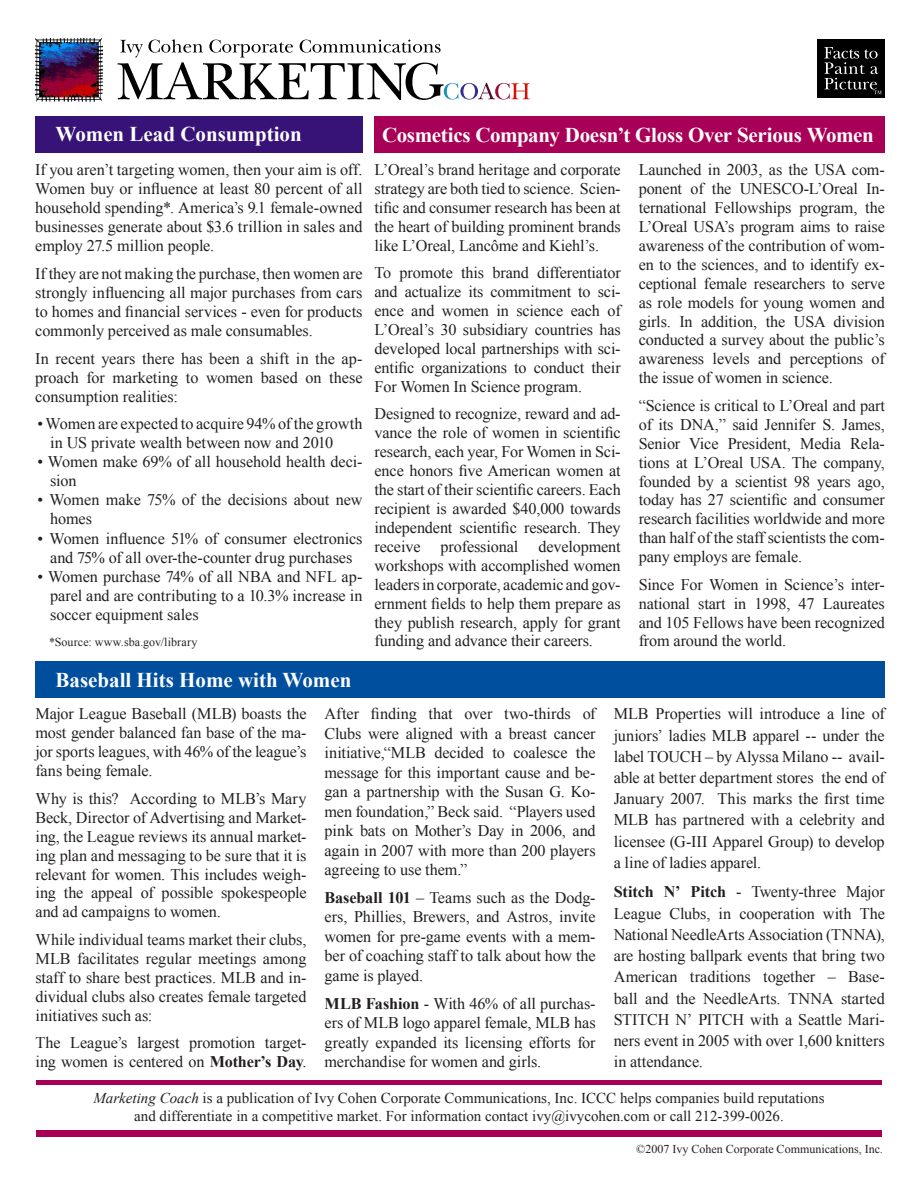
<style>
.page{position:relative;width:918px;height:1188px;background:#fff}
.page>*{position:absolute;margin:0;border:0;box-sizing:border-box;transform-origin:0 0}
.t1{font:700 21px "Times New Roman";color:#fff}
.t2{font:16.2px/18.9px "Times New Roman";letter-spacing:-.01em;color:#231f20;text-align:justify}
.t3{font:15px "Times New Roman";color:#231f20}
.t4{font:12px "Times New Roman";color:#231f20}
.s1{font-weight:700}
.s2{font-style:italic}
</style>
<div class="page">
<svg style="left:118px;top:39px;width:412px;height:61px"></svg>
<div style="left:817px;top:39px;width:68px;height:58px;background:#000"></div>
<svg style="left:824px;top:47px;width:58px;height:47px"></svg>
<img style="left:35px;top:39px;width:67px;height:63px">
<hr style="left:36px;top:1081px;width:846px;height:4px;background:#a80056">
<div style="left:36px;top:1130px;width:846px;height:7px;background:#a80056"></div>
<div style="left:35px;top:662px;width:850px;height:36px;background:#004e9e"></div>
<div style="left:35px;top:116px;width:328px;height:36px;background:#371377"></div>
<div style="left:375px;top:116px;width:510px;height:36px;background:#a80056"></div>
<p class="t1" style="left:56px;top:122px;width:248px">Women Lead Consumption</p>
<p class="t2" style="left:35px;top:160px;width:329px">If you aren’t targeting women, then your aim is off.<br>Women buy or influence at least 80 percent of all household spending*. America’s 9.1 female-owned businesses generate about $3.6 trillion in sales and employ 27.5 million people.</p>
<p class="t2" style="left:35px;top:264px;width:329px">If they are not making the purchase, then women are strongly influencing all major purchases from cars to homes and financial services - even for products commonly perceived as male consumables.</p>
<p class="t2" style="left:35px;top:348px;width:329px">In recent years there has been a shift in the ap&shy;proach for marketing to women based on these consumption realities:</p>
<p class="t2" style="left:50px;top:414px;width:314px;text-indent:-13px">• Women are expected to acquire 94% of the growth in US private wealth between now and 2010</p>
<p class="t2" style="left:50px;top:452px;width:314px;text-indent:-13px">• Women make 69% of all household health deci&shy;sion</p>
<p class="t2" style="left:50px;top:490px;width:314px;text-indent:-13px">• Women make 75% of the decisions about new homes</p>
<p class="t2" style="left:37px;top:528px;width:327px;text-align:center">• Women influence 51% of consumer electronics and 75% of all over-the-counter drug purchases</p>
<p class="t2" style="left:50px;top:566px;width:314px;text-indent:-13px">• Women purchase 74% of all NBA and NFL ap&shy;parel and are contributing to a 10.3% increase in soccer equipment sales</p>
<p class="t4" style="left:49px;top:635px;width:150px">*Source: www.sba.gov/library</p>
<p class="t1" style="left:56px;top:668px;width:297px">Baseball Hits Home with Women</p>
<p class="t1" style="left:382px;top:123px;width:493px">Cosmetics Company Doesn’t Gloss Over Serious Women</p>
<p class="t2" style="left:375px;top:160px;width:248px">L’Oreal’s brand heritage and corporate strategy are both tied to science. Scien&shy;tific and consumer research has been at the heart of building prominent brands like L’Oreal, Lancôme and Kiehl’s.</p>
<p class="t2" style="left:375px;top:263px;width:248px">To promote this brand differentiator and actualize its commitment to sci&shy;ence and women in science each of L’Oreal’s 30 subsidiary countries has developed local partnerships with sci&shy;entific organizations to conduct their For Women In Science program.</p>
<p class="t2" style="left:375px;top:404px;width:248px">Designed to recognize, reward and ad&shy;vance the role of women in scientific research, each year, For Women in Sci&shy;ence honors five American women at the start of their scientific careers. Each recipient is awarded $40,000 towards independent scientific research. They receive professional development workshops with accomplished women leaders in corporate, academic and gov&shy;ernment fields to help them prepare as they publish research, apply for grant funding and advance their careers.</p>
<p class="t2" style="left:639px;top:160px;width:248px">Launched in 2003, as the USA com&shy;ponent of the UNESCO-L’Oreal In&shy;ternational Fellowships program, the L’Oreal USA’s program aims to raise awareness of the contribution of wom&shy;en to the sciences, and to identify ex&shy;ceptional female researchers to serve as role models for young women and girls. In addition, the USA division conducted a survey about the public’s awareness levels and perceptions of the issue of women in science.</p>
<p class="t2" style="left:639px;top:396px;width:248px">“Science is critical to L’Oreal and part of its DNA,” said Jennifer S. James, Senior Vice President, Media Rela&shy;tions at L’Oreal USA. The company, founded by a scientist 98 years ago, today has 27 scientific and consumer research facilities worldwide and more than half of the staff scientists the com&shy;pany employs are female.</p>
<p class="t2" style="left:639px;top:575px;width:248px">Since For Women in Science’s inter&shy;national start in 1998, 47 Laureates and 105 Fellows have been recognized from around the world.</p>
<p class="t2" style="left:35px;top:704px;width:273px">Major League Baseball (MLB) boasts the most gender balanced fan base of the ma&shy;jor sports leagues, with 46% of the league’s fans being female.</p>
<p class="t2" style="left:35px;top:789px;width:273px">Why is this? According to MLB’s Mary Beck, Director of Advertising and Market&shy;ing, the League reviews its annual market&shy;ing plan and messaging to be sure that it is relevant for women. This includes weigh&shy;ing the appeal of possible spokespeople and ad campaigns to women.</p>
<p class="t2" style="left:35px;top:930px;width:273px">While individual teams market their clubs, MLB facilitates regular meetings among staff to share best practices. MLB and in&shy;dividual clubs also creates female targeted initiatives such as:</p>
<p class="t2" style="left:35px;top:1033px;width:273px">The League’s largest promotion target&shy;ing women is centered on <span class="s1">Mother’s Day</span>.</p>
<p class="t2" style="left:325px;top:704px;width:273px;line-height:19.5px">After finding that over two-thirds of Clubs were aligned with a breast cancer initiative,“MLB decided to coalesce the message for this important cause and be&shy;gan a partnership with the Susan G. Ko&shy;men foundation,” Beck said. “Players used pink bats on Mother’s Day in 2006, and again in 2007 with more than 200 players agreeing to use them.”</p>
<p class="t2" style="left:325px;top:888px;width:273px;line-height:19.5px"><span class="s1">Baseball 101</span> – Teams such as the Dodg&shy;ers, Phillies, Brewers, and Astros, invite women for pre-game events with a mem&shy;ber of coaching staff to talk about how the game is played.</p>
<p class="t2" style="left:325px;top:993px;width:273px;line-height:19.5px"><span class="s1">MLB Fashion</span> - With 46% of all purchas&shy;ers of MLB logo apparel female, MLB has greatly expanded its licensing efforts for merchandise for women and girls.</p>
<p class="t2" style="left:614px;top:703px;width:273px;line-height:21.1px">MLB Properties will introduce a line of juniors’ ladies MLB apparel -- under the label TOUCH – by Alyssa Milano -- avail&shy;able at better department stores the end of January 2007. This marks the first time MLB has partnered with a celebrity and licensee (G-III Apparel Group) to develop a line of ladies apparel.</p>
<p class="t2" style="left:614px;top:881px;width:273px;line-height:21.1px"><span class="s1">Stitch N’ Pitch</span> - Twenty-three Major League Clubs, in cooperation with The National NeedleArts Association (TNNA), are hosting ballpark events that bring two American traditions together – Base&shy;ball and the NeedleArts. TNNA started STITCH N’ PITCH with a Seattle Mari&shy;ners event in 2005 with over 1,600 knitters in attendance.</p>
<p class="t3" style="left:93px;top:1089px;width:733px"><span class="s2">Marketing Coach</span> is a publication of Ivy Cohen Corporate Communications, Inc. ICCC helps companies build reputations</p>
<p class="t3" style="left:134px;top:1107px;width:651px">and differentiate in a competitive market. For information contact ivy@ivycohen.com or call 212-399-0026.</p>
<p class="t4" style="left:636px;top:1142px;width:248px">©2007 Ivy Cohen Corporate Communications, Inc.</p>
</div>
